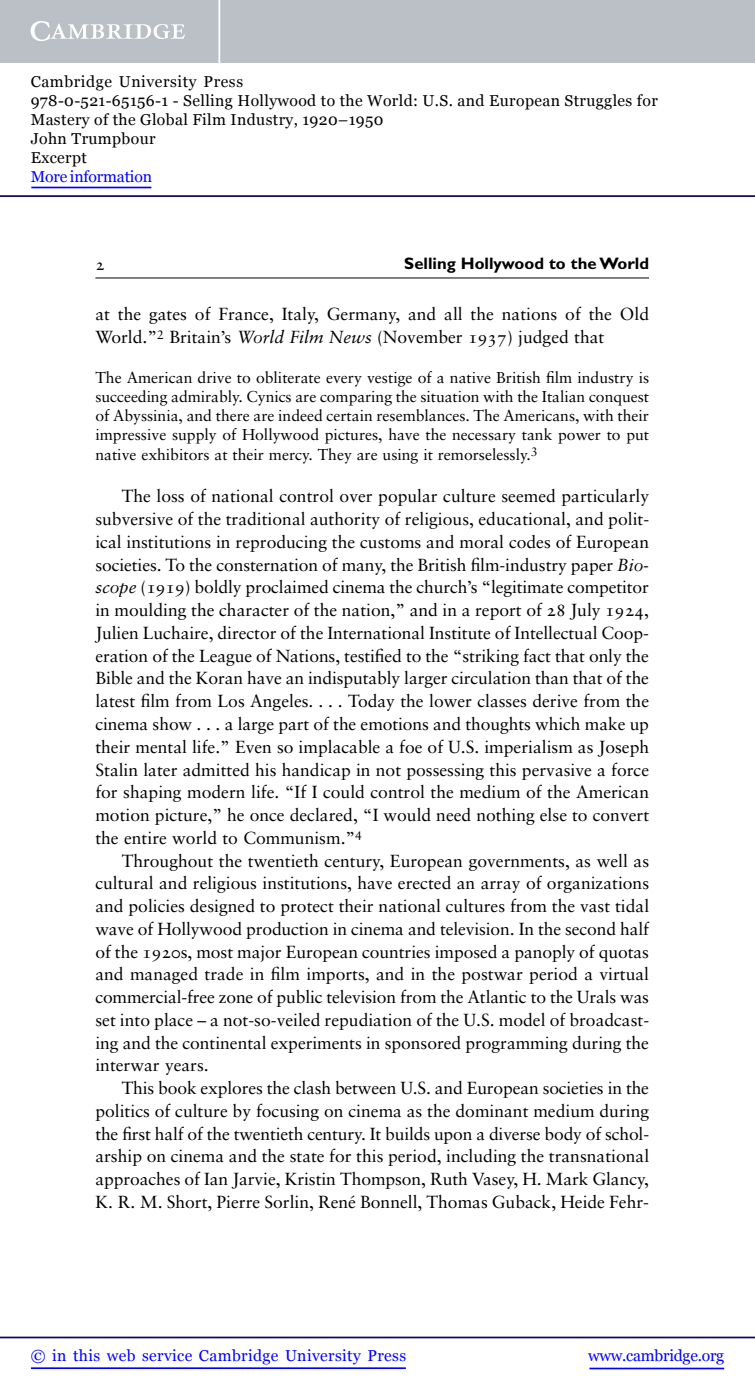
<style>
.page{position:relative;width:755px;height:1390px;background:#fff}
.page>*{position:absolute;margin:0;border:0;box-sizing:border-box;transform-origin:0 0}
.t1{font:17.5px/22.8px "Sabon";color:#000;text-align:justify}
.t2{font:700 16.62px "Gill Sans";color:#000}
.t3{font:16.62px "Sabon Roman SC";color:#000}
.t4{font:15.75px/19.2px "Sabon";color:#000;text-align:justify}
.t5{font:15.75px/18.9px "Georgia";letter-spacing:.025em;color:#000}
.t6{font:15.75px "Georgia";letter-spacing:.025em;color:#00f}
.t7{font:15.75px "Georgia";letter-spacing:-.015em;color:#00f}
.t8{font:15.75px "Georgia";letter-spacing:-.01em;color:#00f}
.s1{font-family:"Sabon Italic Os F"}
.s2{font-family:"Sabon Roman SC"}
</style>
<div class="page">
<hr style="left:95px;top:278px;width:553px;height:1px;background:#000">
<hr style="left:589px;top:1368px;width:134px;height:1px;background:#00f">
<hr style="left:0;top:1336px;width:754px;height:2px;background:#150666">
<hr style="left:31px;top:1367px;width:374px;height:2px;background:#00f">
<div style="left:0;top:0;width:754px;height:63px;background:#bac0c6"></div>
<svg style="left:31px;top:21px;width:154px;height:20px"></svg>
<hr style="left:218px;top:0;width:2px;height:63px;background:#fff">
<hr style="left:0;top:195px;width:754px;height:2px;background:#150666">
<hr style="left:31px;top:187px;width:120px;height:1px;background:#00f">
<p class="t5" style="left:31px;top:73px;width:628px">Cambridge University Press<br>978-0-521-65156-1 - Selling Hollywood to the World: U.S. and European Struggles for Mastery of the Global Film Industry, 1920–1950<br>John Trumpbour<br>Excerpt</p>
<p class="t8" style="left:31px;top:167px;width:123px">More information</p>
<p class="t3" style="left:95px;top:257px;width:11px">2</p>
<p class="t2" style="left:404px;top:257px;width:246px">Selling Hollywood to the World</p>
<p class="t1" style="left:95px;top:304px;width:555px">at the gates of France, Italy, Germany, and all the nations of the Old<br>World.”<sup>2</sup> Britain’s <span class="s1">World Film News</span> (November <span class="s2">1937</span>) judged that</p>
<p class="t4" style="left:95px;top:369px;width:555px">The American drive to obliterate every vestige of a native British film industry is succeeding admirably. Cynics are comparing the situation with the Italian conquest of Abyssinia, and there are indeed certain resemblances. The Americans, with their impressive supply of Hollywood pictures, have the necessary tank power to put native exhibitors at their mercy. They are using it remorselessly.<sup>3</sup></p>
<p class="t1" style="left:95px;top:486px;width:555px;text-indent:26px">The loss of national control over popular culture seemed particularly subversive of the traditional authority of religious, educational, and polit&shy;ical institutions in reproducing the customs and moral codes of European societies. To the consternation of many, the British film-industry paper <span class="s1">Bio&shy;scope</span> (<span class="s2">1919</span>) boldly proclaimed cinema the church’s “legitimate competitor in moulding the character of the nation,” and in a report of <span class="s2">28</span> July <span class="s2">1924</span>, Julien Luchaire, director of the International Institute of Intellectual Coop&shy;eration of the League of Nations, testified to the “striking fact that only the Bible and the Koran have an indisputably larger circulation than that of the latest film from Los Angeles. . . . Today the lower classes derive from the cinema show . . . a large part of the emotions and thoughts which make up their mental life.” Even so implacable a foe of U.S. imperialism as Joseph Stalin later admitted his handicap in not possessing this pervasive a force for shaping modern life. “If I could control the medium of the American motion picture,” he once declared, “I would need nothing else to convert the entire world to Communism.”<sup>4</sup></p>
<p class="t1" style="left:95px;top:850px;width:555px;text-indent:26px">Throughout the twentieth century, European governments, as well as cultural and religious institutions, have erected an array of organizations and policies designed to protect their national cultures from the vast tidal wave of Hollywood production in cinema and television. In the second half of the <span class="s2">1920</span>s, most major European countries imposed a panoply of quotas and managed trade in film imports, and in the postwar period a virtual commercial-free zone of public television from the Atlantic to the Urals was set into place – a not-so-veiled repudiation of the U.S. model of broadcast&shy;ing and the continental experiments in sponsored programming during the interwar years.</p>
<p class="t1" style="left:95px;top:1078px;width:555px;text-indent:26px">This book explores the clash between U.S. and European societies in the politics of culture by focusing on cinema as the dominant medium during the first half of the twentieth century. It builds upon a diverse body of schol&shy;arship on cinema and the state for this period, including the transnational approaches of Ian Jarvie, Kristin Thompson, Ruth Vasey, H. Mark Glancy, K. R. M. Short, Pierre Sorlin, René Bonnell, Thomas Guback, Heide Fehr-</p>
<p class="t6" style="left:31px;top:1346px;width:376px">© in this web service Cambridge University Press</p>
<p class="t7" style="left:588px;top:1346px;width:137px">www.cambridge.org</p>
</div>
